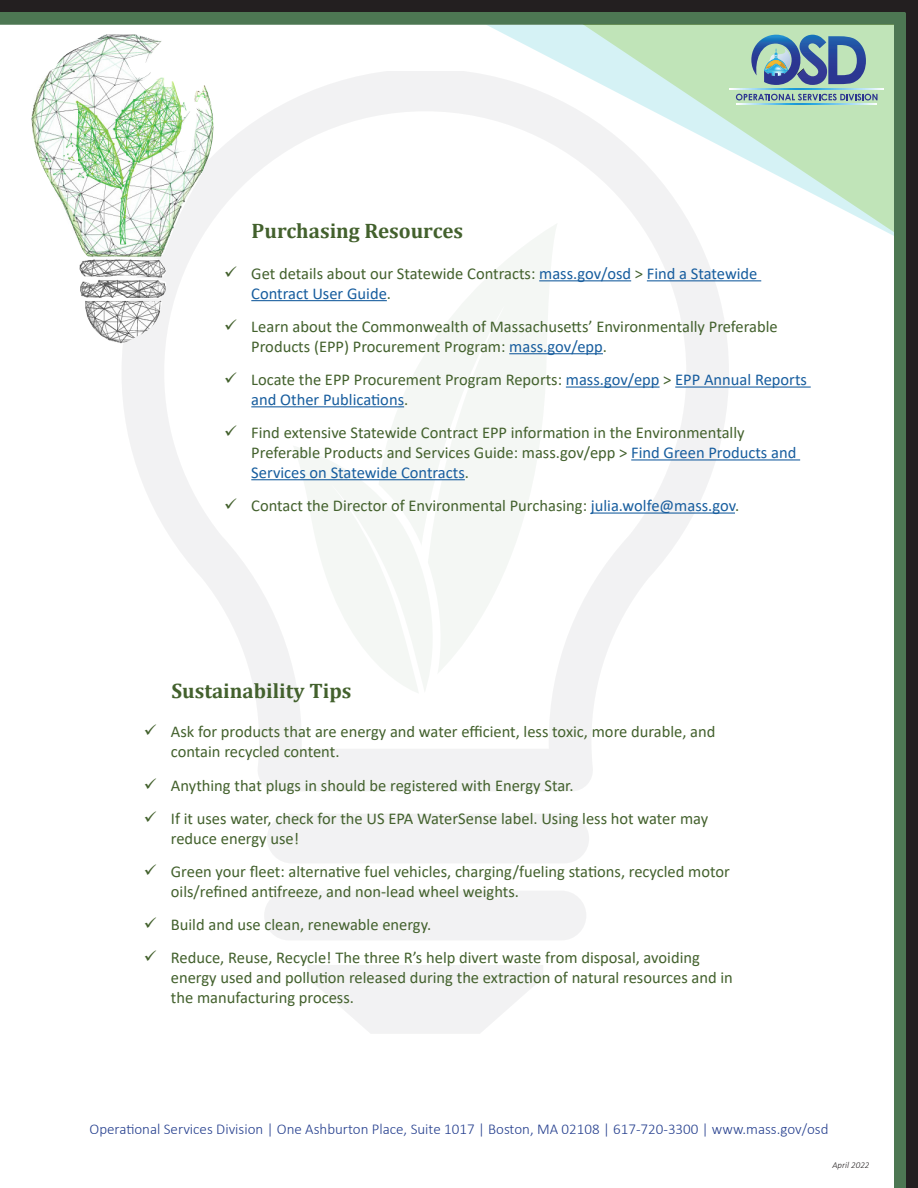
<style>
.page{position:relative;width:918px;height:1188px;background:#fff}
.page>*{position:absolute;margin:0;border:0;box-sizing:border-box;transform-origin:0 0}
.t1{font:700 21px "Cambria";color:#43612d}
.t2{font:16.5px/19.8px "Calibri";color:#43612d}
.t3{font:16.5px/19.8px "Calibri";color:#175d9e}
.t4{font:300 15px "Calibri";color:#253f8e}
.t5{font:italic 300 9px "Calibri";color:#231f20}
.s1{color:#43612d}
.s2{color:#175d9e}
</style>
<div class="page">
<svg style="left:122px;top:72px;width:607px;height:719px"></svg>
<div style="left:267px;top:814px;width:322px;height:49px;background:#f2f2f3;border-radius:25px"></div>
<div style="left:264px;top:891px;width:322px;height:49px;background:#f2f2f3;border-radius:25px"></div>
<svg style="left:308px;top:965px;width:235px;height:69px"></svg>
<svg style="left:350px;top:223px;width:208px;height:471px"></svg>
<svg style="left:277px;top:446px;width:171px;height:263px"></svg>
<svg style="left:293px;top:446px;width:155px;height:248px"></svg>
<hr style="left:539px;top:280px;width:92px;height:1px;background:#175d9e">
<hr style="left:647px;top:280px;width:114px;height:1px;background:#175d9e">
<hr style="left:251px;top:300px;width:136px;height:1px;background:#175d9e">
<hr style="left:509px;top:353px;width:94px;height:1px;background:#175d9e">
<hr style="left:566px;top:387px;width:94px;height:1px;background:#175d9e">
<hr style="left:675px;top:387px;width:136px;height:1px;background:#175d9e">
<hr style="left:251px;top:406px;width:153px;height:1px;background:#175d9e">
<hr style="left:631px;top:459px;width:169px;height:1px;background:#175d9e">
<hr style="left:251px;top:479px;width:214px;height:1px;background:#175d9e">
<hr style="left:591px;top:513px;width:144px;height:1px;background:#175d9e">
<svg style="left:486px;top:25px;width:408px;height:211px"></svg>
<div style="left:906px;top:0;width:12px;height:1188px;background:#231f20"></div>
<div style="left:905px;top:0;width:13px;height:1188px;border:1px solid #231f20"></div>
<div style="left:894px;top:12px;width:11px;height:1176px;background:#4d7753"></div>
<svg style="left:730px;top:89px;width:153px;height:1px"></svg>
<svg style="left:736px;top:104px;width:141px;height:1px"></svg>
<svg style="left:736px;top:94px;width:142px;height:7px"></svg>
<svg style="left:751px;top:35px;width:115px;height:50px;background:#7092ab"></svg>
<img style="left:31px;top:34px;width:187px;height:310px">
<div style="left:0;top:0;width:910px;height:12px;background:#231f20"></div>
<svg style="left:0;top:12px;width:894px;height:13px;background:#4f7955"></svg>
<svg style="left:145px;top:725px;width:11px;height:10px"></svg>
<svg style="left:145px;top:778px;width:11px;height:11px"></svg>
<svg style="left:225px;top:266px;width:12px;height:11px"></svg>
<svg style="left:225px;top:319px;width:12px;height:11px"></svg>
<svg style="left:225px;top:372px;width:12px;height:11px"></svg>
<svg style="left:225px;top:425px;width:12px;height:11px"></svg>
<svg style="left:225px;top:498px;width:12px;height:11px"></svg>
<p class="t1" style="left:252px;top:216px;width:213px">Purchasing Resources</p>
<p class="t3" style="left:251px;top:263px;width:508px"><span class="s1">Get details about our Statewide Contracts:</span> mass.gov/osd <span class="s1">&gt;</span> Find a Statewide<br>Contract User Guide<span class="s1">.</span></p>
<p class="t2" style="left:251px;top:316px;width:528px">Learn about the Commonwealth of Massachusetts’ Environmentally Preferable<br>Products (EPP) Procurement Program: <span class="s2">mass.gov/epp</span>.</p>
<p class="t3" style="left:251px;top:369px;width:557px"><span class="s1">Locate the EPP Procurement Program Reports:</span> mass.gov/epp <span class="s1">&gt;</span> EPP Annual Reports and Other Publications<span class="s1">.</span></p>
<p class="t2" style="left:251px;top:422px;width:547px">Find extensive Statewide Contract EPP information in the Environmentally<br>Preferable Products and Services Guide: mass.gov/epp &gt; <span class="s2">Find Green Products and<br>Services on Statewide Contracts</span>.</p>
<p class="t2" style="left:251px;top:495px;width:489px">Contact the Director of Environmental Purchasing: <span class="s2">julia.wolfe@mass.gov</span>.</p>
<p class="t1" style="left:171px;top:676px;width:182px">Sustainability Tips</p>
<p class="t2" style="left:171px;top:722px;width:546px">Ask for products that are energy and water efficient, less toxic, more durable, and contain recycled content.</p>
<p class="t2" style="left:171px;top:775px;width:404px">Anything that plugs in should be registered with Energy Star.</p>
<p class="t2" style="left:171px;top:808px;width:539px">If it uses water, check for the US EPA WaterSense label. Using less hot water may reduce energy use!</p>
<p class="t2" style="left:171px;top:861px;width:561px">Green your fleet: alternative fuel vehicles, charging/fueling stations, recycled motor oils/refined antifreeze, and non-lead wheel weights.</p>
<p class="t2" style="left:171px;top:914px;width:262px">Build and use clean, renewable energy.</p>
<p class="t2" style="left:171px;top:948px;width:564px">Reduce, Reuse, Recycle! The three R’s help divert waste from disposal, avoiding energy used and pollution released during the extraction of natural resources and in the manufacturing process.</p>
<p class="t4" style="left:90px;top:1120px;width:740px">Operational Services Division | One Ashburton Place, Suite 1017 | Boston, MA 02108 | 617-720-3300 | www.mass.gov/osd</p>
<p class="t5" style="left:833px;top:1159px;width:38px">April 2022</p>
</div>
